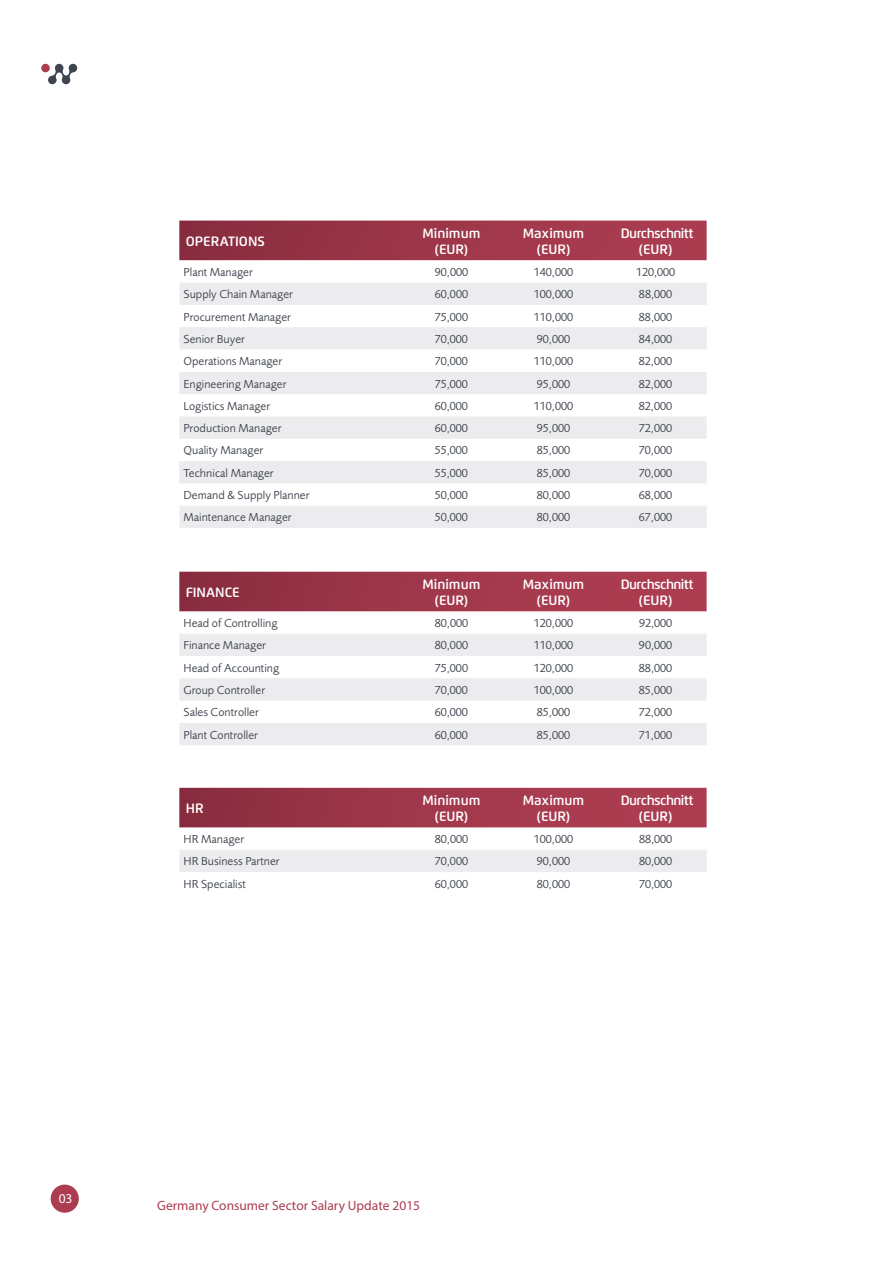
<style>
.page{position:relative;width:893px;height:1263px;background:#fff}
.page>*{position:absolute;margin:0;border:0;box-sizing:border-box;transform-origin:0 0}
.t1{font:600 13.5px/16.2px "Flexo";color:#fff;text-align:center}
.t2{font:600 13.5px/16.2px "Flexo";letter-spacing:-.04em;color:#fff;text-align:center}
.t3{font:13.5px "Myriad Pro";color:#ac3d51}
.t4{font:13.5px "Myriad Pro";color:#fff}
.t5{font:12px "Foundry Sans";color:#3f454f}
</style>
<div class="page">
<svg style="left:179px;top:221px;width:528px;height:39px;background:#9c3549"></svg>
<svg style="left:179px;top:283px;width:528px;height:245px;fill:#ececee"></svg>
<svg style="left:179px;top:572px;width:528px;height:39px;background:#9e374a"></svg>
<svg style="left:179px;top:634px;width:528px;height:111px;fill:#ececee"></svg>
<svg style="left:179px;top:788px;width:528px;height:39px;background:#9f374a"></svg>
<div style="left:179px;top:850px;width:528px;height:22px;background:#ececee"></div>
<div style="left:51px;top:1184px;width:28px;height:29px;background:#ac3d51;border-radius:50%"></div>
<div style="left:41px;top:64px;width:9px;height:8px;background:#ac3d51;border-radius:50%"></div>
<svg style="left:48px;top:64px;width:29px;height:20px"></svg>
<p class="t1" style="left:186px;top:233px;width:81px">OPERATIONS</p>
<p class="t1" style="left:423px;top:225px;width:59px">Minimum (EUR)</p>
<p class="t1" style="left:523px;top:225px;width:63px">Maximum (EUR)</p>
<p class="t2" style="left:621px;top:225px;width:74px">Durchschnitt (EUR)</p>
<p class="t5" style="left:184px;top:265px;width:71px">Plant Manager</p>
<p class="t5" style="left:435px;top:265px;width:35px">90,000</p>
<p class="t5" style="left:534px;top:265px;width:41px">140,000</p>
<p class="t5" style="left:636px;top:265px;width:41px">120,000</p>
<p class="t5" style="left:184px;top:287px;width:111px">Supply Chain Manager</p>
<p class="t5" style="left:435px;top:287px;width:35px">60,000</p>
<p class="t5" style="left:534px;top:287px;width:41px">100,000</p>
<p class="t5" style="left:639px;top:287px;width:35px">88,000</p>
<p class="t5" style="left:184px;top:310px;width:109px">Procurement Manager</p>
<p class="t5" style="left:435px;top:310px;width:35px">75,000</p>
<p class="t5" style="left:534px;top:310px;width:41px">110,000</p>
<p class="t5" style="left:639px;top:310px;width:35px">88,000</p>
<p class="t5" style="left:184px;top:332px;width:63px">Senior Buyer</p>
<p class="t5" style="left:435px;top:332px;width:35px">70,000</p>
<p class="t5" style="left:537px;top:332px;width:35px">90,000</p>
<p class="t5" style="left:639px;top:332px;width:35px">84,000</p>
<p class="t5" style="left:184px;top:354px;width:100px">Operations Manager</p>
<p class="t5" style="left:435px;top:354px;width:35px">70,000</p>
<p class="t5" style="left:534px;top:354px;width:41px">110,000</p>
<p class="t5" style="left:639px;top:354px;width:35px">82,000</p>
<p class="t5" style="left:184px;top:376px;width:105px">Engineering Manager</p>
<p class="t5" style="left:435px;top:376px;width:35px">75,000</p>
<p class="t5" style="left:537px;top:376px;width:35px">95,000</p>
<p class="t5" style="left:639px;top:376px;width:35px">82,000</p>
<p class="t5" style="left:184px;top:399px;width:88px">Logistics Manager</p>
<p class="t5" style="left:435px;top:399px;width:35px">60,000</p>
<p class="t5" style="left:534px;top:399px;width:41px">110,000</p>
<p class="t5" style="left:639px;top:399px;width:35px">82,000</p>
<p class="t5" style="left:183px;top:421px;width:100px">Production Manager</p>
<p class="t5" style="left:435px;top:421px;width:35px">60,000</p>
<p class="t5" style="left:537px;top:421px;width:35px">95,000</p>
<p class="t5" style="left:639px;top:421px;width:35px">72,000</p>
<p class="t5" style="left:183px;top:443px;width:81px">Quality Manager</p>
<p class="t5" style="left:435px;top:443px;width:35px">55,000</p>
<p class="t5" style="left:537px;top:443px;width:35px">85,000</p>
<p class="t5" style="left:639px;top:443px;width:35px">70,000</p>
<p class="t5" style="left:183px;top:466px;width:92px">Technical Manager</p>
<p class="t5" style="left:435px;top:466px;width:35px">55,000</p>
<p class="t5" style="left:537px;top:466px;width:35px">85,000</p>
<p class="t5" style="left:639px;top:466px;width:35px">70,000</p>
<p class="t5" style="left:183px;top:488px;width:128px">Demand &amp; Supply Planner</p>
<p class="t5" style="left:435px;top:488px;width:35px">50,000</p>
<p class="t5" style="left:537px;top:488px;width:35px">80,000</p>
<p class="t5" style="left:639px;top:488px;width:35px">68,000</p>
<p class="t5" style="left:183px;top:510px;width:110px">Maintenance Manager</p>
<p class="t5" style="left:435px;top:510px;width:35px">50,000</p>
<p class="t5" style="left:537px;top:510px;width:35px">80,000</p>
<p class="t5" style="left:639px;top:510px;width:35px">67,000</p>
<p class="t1" style="left:186px;top:584px;width:56px">FINANCE</p>
<p class="t1" style="left:423px;top:576px;width:59px">Minimum (EUR)</p>
<p class="t1" style="left:523px;top:576px;width:63px">Maximum (EUR)</p>
<p class="t2" style="left:621px;top:576px;width:74px">Durchschnitt (EUR)</p>
<p class="t5" style="left:184px;top:616px;width:96px">Head of Controlling</p>
<p class="t5" style="left:435px;top:616px;width:35px">80,000</p>
<p class="t5" style="left:534px;top:616px;width:41px">120,000</p>
<p class="t5" style="left:639px;top:616px;width:35px">92,000</p>
<p class="t5" style="left:184px;top:638px;width:84px">Finance Manager</p>
<p class="t5" style="left:435px;top:638px;width:35px">80,000</p>
<p class="t5" style="left:534px;top:638px;width:41px">110,000</p>
<p class="t5" style="left:639px;top:638px;width:35px">90,000</p>
<p class="t5" style="left:184px;top:661px;width:97px">Head of Accounting</p>
<p class="t5" style="left:435px;top:661px;width:35px">75,000</p>
<p class="t5" style="left:534px;top:661px;width:41px">120,000</p>
<p class="t5" style="left:639px;top:661px;width:35px">88,000</p>
<p class="t5" style="left:184px;top:683px;width:83px">Group Controller</p>
<p class="t5" style="left:435px;top:683px;width:35px">70,000</p>
<p class="t5" style="left:534px;top:683px;width:41px">100,000</p>
<p class="t5" style="left:639px;top:683px;width:35px">85,000</p>
<p class="t5" style="left:184px;top:705px;width:77px">Sales Controller</p>
<p class="t5" style="left:435px;top:705px;width:35px">60,000</p>
<p class="t5" style="left:537px;top:705px;width:35px">85,000</p>
<p class="t5" style="left:639px;top:705px;width:35px">72,000</p>
<p class="t5" style="left:184px;top:728px;width:76px">Plant Controller</p>
<p class="t5" style="left:435px;top:728px;width:35px">60,000</p>
<p class="t5" style="left:537px;top:728px;width:35px">85,000</p>
<p class="t5" style="left:639px;top:728px;width:35px">71,000</p>
<p class="t1" style="left:186px;top:800px;width:19px">HR</p>
<p class="t1" style="left:423px;top:792px;width:59px">Minimum (EUR)</p>
<p class="t1" style="left:523px;top:792px;width:63px">Maximum (EUR)</p>
<p class="t2" style="left:621px;top:792px;width:74px">Durchschnitt (EUR)</p>
<p class="t5" style="left:184px;top:832px;width:62px">HR Manager</p>
<p class="t5" style="left:435px;top:832px;width:35px">80,000</p>
<p class="t5" style="left:534px;top:832px;width:41px">100,000</p>
<p class="t5" style="left:639px;top:832px;width:35px">88,000</p>
<p class="t5" style="left:184px;top:854px;width:98px">HR Business Partner</p>
<p class="t5" style="left:435px;top:854px;width:35px">70,000</p>
<p class="t5" style="left:537px;top:854px;width:35px">90,000</p>
<p class="t5" style="left:639px;top:854px;width:35px">80,000</p>
<p class="t5" style="left:184px;top:877px;width:64px">HR Specialist</p>
<p class="t5" style="left:435px;top:877px;width:35px">60,000</p>
<p class="t5" style="left:537px;top:877px;width:35px">80,000</p>
<p class="t5" style="left:639px;top:877px;width:35px">70,000</p>
<p class="t4" style="left:59px;top:1190px;width:15px">03</p>
<p class="t3" style="left:157px;top:1197px;width:264px">Germany Consumer Sector Salary Update 2015</p>
</div>
